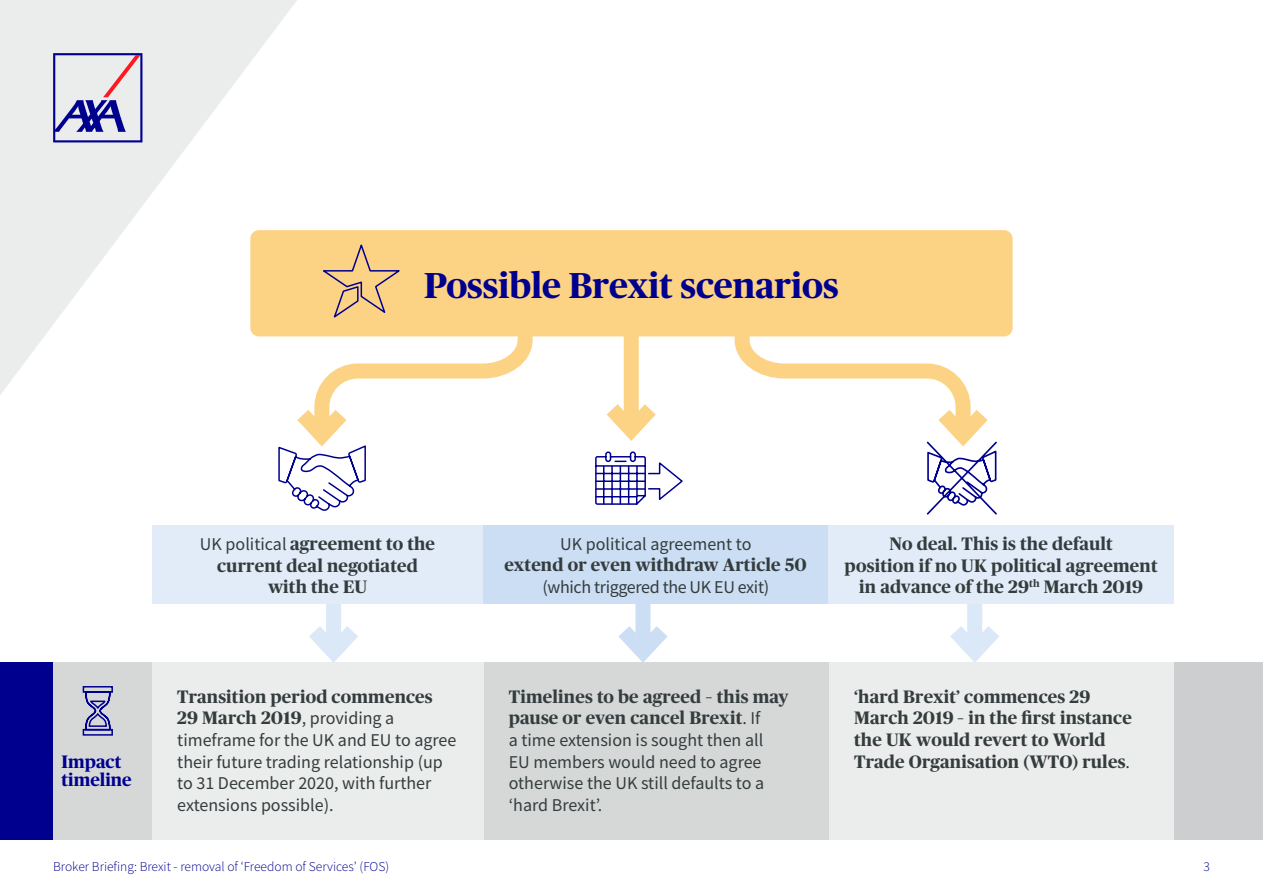
<style>
.page{position:relative;width:1263px;height:893px;background:#fff}
.page>*{position:absolute;margin:0;border:0;box-sizing:border-box;transform-origin:0 0}
.t1{font:700 36px "Publico Headline";color:#00008f}
._4_-_A4_-_COPY_-_11p{font:18px/21.6px "Source Sans Pro";color:#343c3d}
._4_-_A4_-_COPY_-_11p-2{font:700 18px/21.6px "Publico Headline";letter-spacing:.01em;color:#343c3d;text-align:center}
._4_-_A4_-_COPY_-_11p-3{font:18px/21.6px "Source Sans Pro";letter-spacing:-.02em;color:#343c3d;text-align:center}
._1_-_A4_-_TITLE_-_Pa{font:700 18px/18px "Publico Headline";color:#00008f}
.t2{font:300 13.5px "Source Sans Pro";color:#00008f}
.s1{font-family:"Source Sans Pro";font-weight:400}
.s2{font-family:"Publico Headline";font-weight:700}
</style>
<div class="page">
<svg style="left:0;top:0;width:297px;height:395px"></svg>
<div style="left:1174px;top:663px;width:89px;height:177px;background:#cccecf"></div>
<div style="left:0;top:663px;width:53px;height:177px;background:#00008f"></div>
<svg style="left:53px;top:53px;width:89px;height:89px;background:#b8b3d2"></svg>
<div style="left:53px;top:663px;width:99px;height:177px;background:#d6d8d8"></div>
<div style="left:250px;top:230px;width:763px;height:106px;background:#fcd385;border-radius:9px"></div>
<div style="left:152px;top:525px;width:331px;height:79px;background:#e1ecf8"></div>
<div style="left:483px;top:525px;width:345px;height:79px;background:#cbdef3"></div>
<div style="left:828px;top:525px;width:346px;height:79px;background:#e1ecf8"></div>
<div style="left:829px;top:663px;width:345px;height:177px;background:#ebecec"></div>
<div style="left:483px;top:663px;width:345px;height:177px;background:#d6d8d8"></div>
<div style="left:152px;top:663px;width:331px;height:177px;background:#ebecec"></div>
<svg style="left:727px;top:336px;width:276px;height:179px"></svg>
<div style="left:624px;top:309px;width:15px;height:121px;background:#fcd385"></div>
<div style="left:635px;top:604px;width:15px;height:48px;background:#cbdef3"></div>
<svg style="left:603px;top:610px;width:80px;height:53px"></svg>
<div style="left:326px;top:604px;width:15px;height:48px;background:#dae8f7"></div>
<svg style="left:293px;top:626px;width:81px;height:37px"></svg>
<div style="left:967px;top:604px;width:15px;height:48px;background:#dae8f7"></div>
<svg style="left:934px;top:626px;width:81px;height:37px"></svg>
<svg style="left:595px;top:388px;width:88px;height:117px"></svg>
<hr style="left:595px;top:473px;width:50px;height:1px;background:#00008f">
<hr style="left:595px;top:480px;width:50px;height:2px;background:#00008f">
<hr style="left:595px;top:488px;width:50px;height:2px;background:#00008f">
<hr style="left:595px;top:496px;width:42px;height:1px;background:#00008f">
<hr style="left:628px;top:466px;width:1px;height:38px;background:#00008f">
<hr style="left:620px;top:466px;width:1px;height:38px;background:#00008f">
<hr style="left:611px;top:466px;width:2px;height:38px;background:#00008f">
<hr style="left:603px;top:466px;width:1px;height:38px;background:#00008f">
<hr style="left:636px;top:466px;width:2px;height:31px;background:#00008f">
<svg style="left:277px;top:244px;width:263px;height:267px"></svg>
<svg style="left:82px;top:686px;width:31px;height:50px"></svg>
<p class="t1" style="left:424px;top:259px;width:416px">Possible Brexit scenarios</p>
<p class="_1_-_A4_-_TITLE_-_Pa" style="left:62px;top:751px;width:71px">Impact timeline</p>
<p class="_4_-_A4_-_COPY_-_11p-2" style="left:200px;top:532px;width:237px"><span class="s1">UK political</span> agreement to the current deal negotiated with the EU</p>
<p class="_4_-_A4_-_COPY_-_11p-3" style="left:505px;top:533px;width:304px">UK political agreement to<br><span class="s2">extend or even withdraw Article 50 </span>(which triggered the UK EU exit)</p>
<p class="_4_-_A4_-_COPY_-_11p-2" style="left:844px;top:532px;width:315px">No deal. This is the default<br>position if no UK political agreement in advance of the 29<sup>th</sup> March 2019</p>
<p class="_4_-_A4_-_COPY_-_11p" style="left:177px;top:686px;width:281px"><span class="s2">Transition period commences<br>29 March 2019</span>, providing a timeframe for the UK and EU to agree their future trading relationship (up to 31 December 2020, with further extensions possible).</p>
<p class="_4_-_A4_-_COPY_-_11p" style="left:509px;top:686px;width:281px"><span class="s2">Timelines to be agreed – this may pause or even cancel Brexit</span>. If<br>a time extension is sought then all<br>EU members would need to agree otherwise the UK still defaults to a ‘hard Brexit’.</p>
<p class="_4_-_A4_-_COPY_-_11p-2" style="left:854px;top:685px;width:279px;text-align:left">‘hard Brexit’ commences 29<br>March 2019 – in the first instance the UK would revert to World<br>Trade Organisation (WTO) rules<span class="s1">.</span></p>
<p class="t2" style="left:53px;top:859px;width:338px">Broker Briefing: Brexit - removal of ‘Freedom of Services’ (FOS)</p>
<p class="t2" style="left:1203px;top:859px;width:8px">3</p>
</div>
